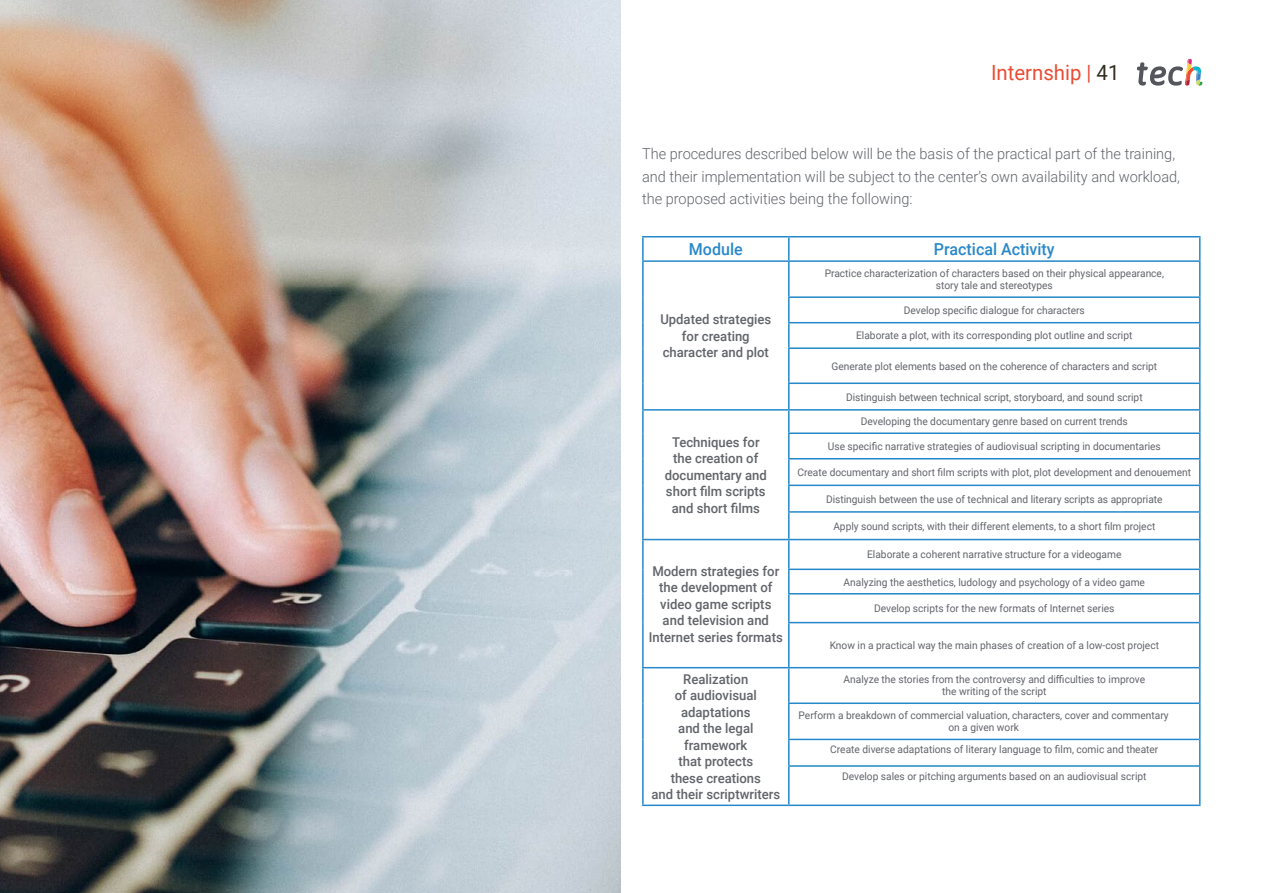
<style>
.page{position:relative;width:1263px;height:893px;background:#fff}
.page>*{position:absolute;margin:0;border:0;box-sizing:border-box;transform-origin:0 0}
.t1{font:21px "Roboto";color:#e94d35}
.t2{font:500 16.5px "Roboto";color:#2988c9}
.t3{font:300 15px/22.5px "Roboto";color:#61646a}
.t4{font:500 13.5px/16.5px "Roboto";color:#61646a;text-align:center}
.t5{font:10.5px/12px "Roboto";color:#61646a;text-align:center}
.s1{color:#312e20}
</style>
<div class="page">
<svg style="left:1137px;top:59px;width:65px;height:27px"></svg>
<svg style="left:788px;top:237px;width:1px;height:23px"></svg>
<hr style="left:642px;top:260px;width:147px;height:2px;background:#2488c9">
<hr style="left:789px;top:260px;width:411px;height:2px;background:#2488c9">
<hr style="left:788px;top:262px;width:1px;height:34px;background:#2488c9">
<hr style="left:788px;top:296px;width:412px;height:2px;background:#2488c9">
<hr style="left:788px;top:322px;width:412px;height:1px;background:#2488c9">
<svg style="left:788px;top:298px;width:1px;height:49px"></svg>
<hr style="left:788px;top:347px;width:412px;height:2px;background:#2488c9">
<hr style="left:788px;top:349px;width:1px;height:34px;background:#2488c9">
<hr style="left:788px;top:383px;width:412px;height:1px;background:#2488c9">
<hr style="left:642px;top:409px;width:147px;height:2px;background:#2488c9">
<hr style="left:789px;top:409px;width:411px;height:2px;background:#2488c9">
<hr style="left:788px;top:432px;width:412px;height:2px;background:#2488c9">
<hr style="left:788px;top:458px;width:412px;height:1px;background:#2488c9">
<hr style="left:788px;top:485px;width:412px;height:1px;background:#2488c9">
<hr style="left:788px;top:511px;width:412px;height:2px;background:#2488c9">
<hr style="left:789px;top:539px;width:411px;height:1px;background:#2488c9">
<hr style="left:788px;top:569px;width:412px;height:1px;background:#2488c9">
<hr style="left:788px;top:593px;width:412px;height:1px;background:#2488c9">
<hr style="left:788px;top:622px;width:411px;height:1px;background:#2488c9">
<hr style="left:642px;top:667px;width:147px;height:1px;background:#2488c9">
<hr style="left:789px;top:667px;width:410px;height:1px;background:#2488c9">
<hr style="left:788px;top:702px;width:411px;height:2px;background:#2488c9">
<hr style="left:788px;top:739px;width:411px;height:1px;background:#2488c9">
<hr style="left:788px;top:765px;width:411px;height:2px;background:#2488c9">
<hr style="left:642px;top:804px;width:147px;height:2px;background:#2488c9">
<hr style="left:642px;top:262px;width:2px;height:35px;background:#2488c9">
<hr style="left:642px;top:297px;width:2px;height:26px;background:#2488c9">
<hr style="left:642px;top:323px;width:2px;height:25px;background:#2488c9">
<hr style="left:642px;top:348px;width:2px;height:35px;background:#2488c9">
<hr style="left:642px;top:383px;width:2px;height:26px;background:#2488c9">
<hr style="left:642px;top:236px;width:147px;height:1px;background:#2488c9">
<hr style="left:642px;top:237px;width:2px;height:23px;background:#2488c9">
<hr style="left:789px;top:236px;width:411px;height:1px;background:#2488c9">
<svg style="left:1199px;top:237px;width:1px;height:23px"></svg>
<hr style="left:1199px;top:262px;width:1px;height:34px;background:#2488c9">
<svg style="left:1199px;top:298px;width:1px;height:49px"></svg>
<hr style="left:1199px;top:349px;width:1px;height:34px;background:#2488c9">
<svg style="left:1199px;top:739px;width:1px;height:27px"></svg>
<hr style="left:1199px;top:766px;width:1px;height:38px;background:#2488c9">
<hr style="left:789px;top:804px;width:411px;height:2px;background:#2488c9">
<svg style="left:1199px;top:384px;width:1px;height:239px"></svg>
<hr style="left:1199px;top:703px;width:1px;height:36px;background:#2488c9">
<hr style="left:1199px;top:623px;width:1px;height:45px;background:#2488c9">
<hr style="left:1199px;top:668px;width:1px;height:35px;background:#2488c9">
<hr style="left:642px;top:411px;width:2px;height:22px;background:#2488c9">
<hr style="left:642px;top:433px;width:2px;height:26px;background:#2488c9">
<hr style="left:642px;top:459px;width:2px;height:26px;background:#2488c9">
<hr style="left:642px;top:485px;width:2px;height:27px;background:#2488c9">
<hr style="left:642px;top:512px;width:2px;height:27px;background:#2488c9">
<hr style="left:642px;top:539px;width:147px;height:1px;background:#2488c9">
<svg style="left:788px;top:384px;width:1px;height:238px"></svg>
<hr style="left:788px;top:623px;width:1px;height:44px;background:#2488c9">
<hr style="left:642px;top:540px;width:2px;height:29px;background:#2988c9">
<hr style="left:642px;top:569px;width:2px;height:25px;background:#2988c9">
<hr style="left:642px;top:594px;width:2px;height:29px;background:#2988c9">
<hr style="left:642px;top:623px;width:2px;height:44px;background:#2988c9">
<hr style="left:642px;top:668px;width:2px;height:35px;background:#2488c9">
<hr style="left:788px;top:668px;width:1px;height:34px;background:#2488c9">
<hr style="left:642px;top:703px;width:2px;height:36px;background:#2488c9">
<hr style="left:788px;top:704px;width:1px;height:35px;background:#2488c9">
<hr style="left:642px;top:739px;width:2px;height:27px;background:#2488c9">
<svg style="left:788px;top:740px;width:1px;height:25px"></svg>
<hr style="left:642px;top:766px;width:2px;height:38px;background:#2488c9">
<hr style="left:788px;top:767px;width:1px;height:37px;background:#2488c9">
<img style="left:0;top:0;width:621px;height:893px">
<h1 class="t1" style="left:991px;top:57px;width:130px">Internship | <span class="s1">41</span></h1>
<h3 class="t3" style="left:642px;top:142px;width:539px">The procedures described below will be the basis of the practical part of the training, and their implementation will be subject to the center’s own availability and workload, the proposed activities being the following:</h3>
<h2 class="t2" style="left:689px;top:238px;width:55px">Module</h2>
<h2 class="t2" style="left:934px;top:238px;width:122px">Practical Activity</h2>
<p class="t4" style="left:660px;top:310px;width:112px">Updated strategies for creating character and plot</p>
<p class="t4" style="left:665px;top:433px;width:104px">Techniques for the creation of documentary and short film scripts and short films</p>
<p class="t4" style="left:649px;top:562px;width:135px">Modern strategies for the development of video game scripts and television and<br>Internet series formats</p>
<p class="t5" style="left:825px;top:267px;width:341px">Practice characterization of characters based on their physical appearance, story tale and stereotypes</p>
<p class="t5" style="left:904px;top:304px;width:183px">Develop specific dialogue for characters</p>
<p class="t5" style="left:856px;top:329px;width:278px">Elaborate a plot, with its corresponding plot outline and script</p>
<p class="t5" style="left:831px;top:360px;width:327px">Generate plot elements based on the coherence of characters and script</p>
<p class="t5" style="left:846px;top:390px;width:298px">Distinguish between technical script, storyboard, and sound script</p>
<p class="t5" style="left:861px;top:415px;width:269px">Developing the documentary genre based on current trends</p>
<p class="t5" style="left:828px;top:440px;width:335px">Use specific narrative strategies of audiovisual scripting in documentaries</p>
<p class="t5" style="left:797px;top:466px;width:395px">Create documentary and short film scripts with plot, plot development and denouement</p>
<p class="t5" style="left:826px;top:492px;width:338px">Distinguish between the use of technical and literary scripts as appropriate</p>
<p class="t5" style="left:833px;top:520px;width:324px">Apply sound scripts, with their different elements, to a short film project</p>
<p class="t5" style="left:867px;top:548px;width:256px">Elaborate a coherent narrative structure for a videogame</p>
<p class="t5" style="left:844px;top:575px;width:303px">Analyzing the aesthetics, ludology and psychology of a video game</p>
<p class="t5" style="left:874px;top:602px;width:242px">Develop scripts for the new formats of Internet series</p>
<p class="t5" style="left:830px;top:639px;width:331px">Know in a practical way the main phases of creation of a low-cost project</p>
<p class="t4" style="left:651px;top:670px;width:130px">Realization<br>of audiovisual adaptations<br>and the legal framework<br>that protects<br>these creations<br>and their scriptwriters</p>
<p class="t5" style="left:843px;top:673px;width:303px">Analyze the stories from the controversy and difficulties to improve the writing of the script</p>
<p class="t5" style="left:798px;top:709px;width:372px">Perform a breakdown of commercial valuation, characters, cover and commentary on a given work</p>
<p class="t5" style="left:830px;top:743px;width:330px">Create diverse adaptations of literary language to film, comic and theater</p>
<p class="t5" style="left:842px;top:770px;width:306px">Develop sales or pitching arguments based on an audiovisual script</p>
</div>
